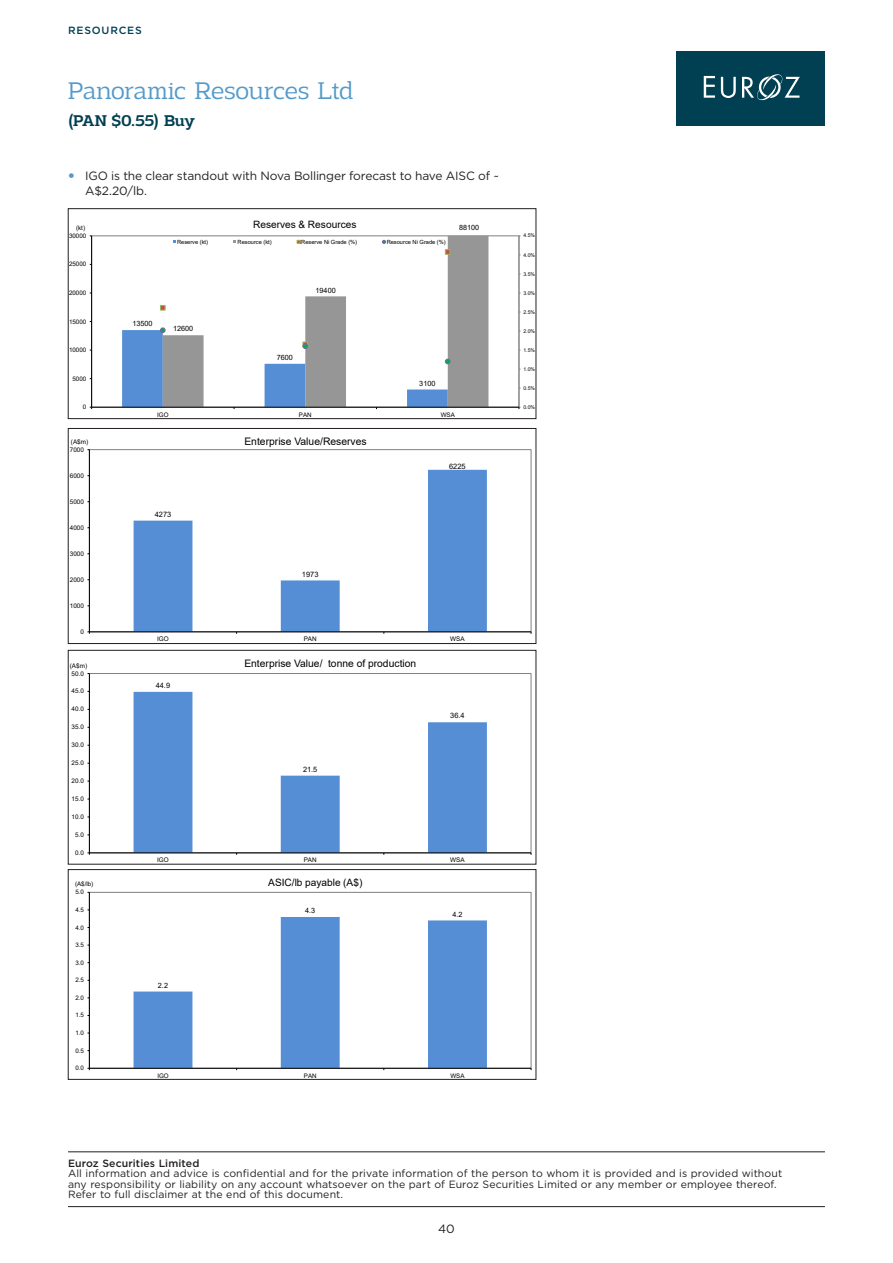
<style>
.page{position:relative;width:893px;height:1263px;background:#fff}
.page>*{position:absolute;margin:0;border:0;box-sizing:border-box;transform-origin:0 0}
.t1{font:300 25.5px "Adria Slab";letter-spacing:-.01em;color:#549aca}
.t2{font:500 16.5px "Adria Slab";letter-spacing:-.03em;color:#013f52}
.t3{font:12px/15px "Gotham";letter-spacing:-.015em;color:#231f20}
.t4{font:10.5px/10.5px "Gotham";letter-spacing:.01em;color:#231f20}
.t5{font:500 10.5px "Gotham";letter-spacing:.01em;color:#231f20}
.t6{font:500 10.5px "Gotham";letter-spacing:.08em;color:#013f52}
.t7{font:10.35px "Arial";color:#000}
.t8{font:10.05px "Arial";color:#000}
.t9{font:7.5px "Arial";color:#000}
.t10{font:7.35px "Arial";color:#000}
.t11{font:7.2px "Arial";color:#000}
.t12{font:6.3px "Arial";letter-spacing:.005em;color:#000}
.t13{font:6.15px "Arial";letter-spacing:.005em;color:#000}
.t14{font:5.7px "Arial";color:#000}
.t15{font:5.1px "Arial";color:#000}
</style>
<div class="page">
<div style="left:676px;top:51px;width:149px;height:74px;background:#013f52"></div>
<svg style="left:704px;top:76px;width:11px;height:22px"></svg>
<svg style="left:721px;top:77px;width:15px;height:21px"></svg>
<svg style="left:742px;top:74px;width:58px;height:26px"></svg>
<hr style="left:68px;top:1151px;width:757px;height:1px;background:#231f20">
<hr style="left:68px;top:1206px;width:757px;height:1px;background:#231f20">
<svg style="left:163px;top:236px;width:325px;height:171px"></svg>
<hr style="left:519px;top:236px;width:1px;height:171px;background:#868686">
<hr style="left:91px;top:236px;width:1px;height:171px;background:#000">
<hr style="left:92px;top:407px;width:427px;height:1px;background:#000">
<svg style="left:160px;top:305px;width:5px;height:5px"></svg>
<svg style="left:445px;top:249px;width:5px;height:5px"></svg>
<svg style="left:122px;top:328px;width:328px;height:81px"></svg>
<svg style="left:297px;top:240px;width:3px;height:4px"></svg>
<svg style="left:382px;top:240px;width:4px;height:4px"></svg>
<div style="left:68px;top:208px;width:468px;height:211px;border:1px solid #231f20"></div>
<svg style="left:134px;top:470px;width:353px;height:162px"></svg>
<hr style="left:89px;top:450px;width:1px;height:182px;background:#000">
<hr style="left:89px;top:632px;width:442px;height:1px;background:#000">
<div style="left:68px;top:428px;width:468px;height:216px;border:1px solid #231f20"></div>
<svg style="left:134px;top:692px;width:353px;height:161px"></svg>
<hr style="left:89px;top:673px;width:1px;height:180px;background:#000">
<hr style="left:89px;top:853px;width:442px;height:1px;background:#000">
<div style="left:68px;top:650px;width:468px;height:214px;border:1px solid #231f20"></div>
<div style="left:89px;top:892px;width:442px;height:176px;border:1px solid #808080"></div>
<svg style="left:134px;top:917px;width:353px;height:151px"></svg>
<hr style="left:89px;top:892px;width:1px;height:176px;background:#000">
<hr style="left:89px;top:1068px;width:442px;height:1px;background:#000">
<div style="left:68px;top:869px;width:468px;height:210px;border:1px solid #231f20"></div>
<p class="t6" style="left:68px;top:23px;width:75px">RESOURCES</p>
<h1 class="t1" style="left:68px;top:76px;width:287px">Panoramic Resources Ltd</h1>
<h2 class="t2" style="left:68px;top:111px;width:128px">(PAN $0.55) Buy</h2>
<p class="t3" style="left:85px;top:168px;width:415px">IGO is the clear standout with Nova Bollinger forecast to have AISC of ~<br>A$2.20/lb.</p>
<p class="t13" style="left:76px;top:223px;width:10px">(kt)</p>
<p class="t8" style="left:253px;top:218px;width:105px">Reserves &amp; Resources</p>
<p class="t14" style="left:177px;top:238px;width:33px">Reserve (kt)</p>
<p class="t14" style="left:238px;top:238px;width:36px">Resource (kt)</p>
<p class="t14" style="left:301px;top:238px;width:57px">Reserve Ni Grade (%)</p>
<p class="t14" style="left:387px;top:238px;width:61px">Resource Ni Grade (%)</p>
<p class="t13" style="left:69px;top:231px;width:19px">30000</p>
<p class="t13" style="left:69px;top:260px;width:19px">25000</p>
<p class="t13" style="left:69px;top:289px;width:19px">20000</p>
<p class="t13" style="left:69px;top:317px;width:19px">15000</p>
<p class="t13" style="left:69px;top:346px;width:19px">10000</p>
<p class="t13" style="left:72px;top:374px;width:15px">5000</p>
<p class="t13" style="left:83px;top:403px;width:5px">0</p>
<p class="t11" style="left:132px;top:319px;width:22px">13500</p>
<p class="t11" style="left:173px;top:324px;width:22px">12600</p>
<p class="t11" style="left:316px;top:285px;width:22px">19400</p>
<p class="t11" style="left:277px;top:352px;width:18px">7600</p>
<p class="t11" style="left:419px;top:378px;width:18px">3100</p>
<p class="t11" style="left:459px;top:223px;width:22px">88100</p>
<p class="t13" style="left:157px;top:410px;width:13px">IGO</p>
<p class="t13" style="left:299px;top:410px;width:14px">PAN</p>
<p class="t13" style="left:441px;top:410px;width:16px">WSA</p>
<p class="t12" style="left:71px;top:437px;width:19px">(A$m)</p>
<p class="t7" style="left:244px;top:435px;width:124px">Enterprise Value/Reserves</p>
<p class="t12" style="left:70px;top:445px;width:16px">7000</p>
<p class="t12" style="left:70px;top:471px;width:16px">6000</p>
<p class="t12" style="left:70px;top:497px;width:16px">5000</p>
<p class="t12" style="left:70px;top:523px;width:16px">4000</p>
<p class="t12" style="left:70px;top:549px;width:16px">3000</p>
<p class="t12" style="left:70px;top:575px;width:16px">2000</p>
<p class="t12" style="left:70px;top:601px;width:16px">1000</p>
<p class="t12" style="left:80px;top:627px;width:5px">0</p>
<p class="t9" style="left:155px;top:509px;width:18px">4273</p>
<p class="t9" style="left:302px;top:569px;width:18px">1973</p>
<p class="t9" style="left:449px;top:461px;width:18px">6225</p>
<p class="t12" style="left:157px;top:635px;width:13px">IGO</p>
<p class="t12" style="left:304px;top:635px;width:15px">PAN</p>
<p class="t12" style="left:450px;top:635px;width:16px">WSA</p>
<p class="t12" style="left:70px;top:661px;width:19px">(A$m)</p>
<p class="t7" style="left:244px;top:656px;width:173px">Enterprise Value/ tonne of production</p>
<p class="t12" style="left:72px;top:669px;width:14px">50.0</p>
<p class="t12" style="left:72px;top:687px;width:14px">45.0</p>
<p class="t12" style="left:72px;top:705px;width:14px">40.0</p>
<p class="t12" style="left:72px;top:723px;width:14px">35.0</p>
<p class="t12" style="left:72px;top:741px;width:14px">30.0</p>
<p class="t12" style="left:72px;top:759px;width:14px">25.0</p>
<p class="t12" style="left:72px;top:776px;width:14px">20.0</p>
<p class="t12" style="left:72px;top:794px;width:14px">15.0</p>
<p class="t12" style="left:72px;top:812px;width:14px">10.0</p>
<p class="t12" style="left:75px;top:830px;width:10px">5.0</p>
<p class="t12" style="left:75px;top:848px;width:10px">0.0</p>
<p class="t10" style="left:156px;top:680px;width:16px">44.9</p>
<p class="t10" style="left:303px;top:764px;width:16px">21.5</p>
<p class="t10" style="left:450px;top:711px;width:16px">36.4</p>
<p class="t12" style="left:157px;top:856px;width:13px">IGO</p>
<p class="t12" style="left:304px;top:856px;width:14px">PAN</p>
<p class="t12" style="left:450px;top:856px;width:16px">WSA</p>
<p class="t13" style="left:75px;top:879px;width:20px">(A$/lb)</p>
<p class="t8" style="left:268px;top:875px;width:96px">ASIC/lb payable (A$)</p>
<p class="t13" style="left:75px;top:888px;width:10px">5.0</p>
<p class="t13" style="left:75px;top:905px;width:10px">4.5</p>
<p class="t13" style="left:75px;top:923px;width:10px">4.0</p>
<p class="t13" style="left:75px;top:941px;width:10px">3.5</p>
<p class="t13" style="left:75px;top:958px;width:10px">3.0</p>
<p class="t13" style="left:75px;top:976px;width:10px">2.5</p>
<p class="t13" style="left:75px;top:993px;width:10px">2.0</p>
<p class="t13" style="left:75px;top:1011px;width:10px">1.5</p>
<p class="t13" style="left:75px;top:1029px;width:10px">1.0</p>
<p class="t13" style="left:75px;top:1046px;width:10px">0.5</p>
<p class="t13" style="left:75px;top:1064px;width:10px">0.0</p>
<p class="t11" style="left:158px;top:980px;width:12px">2.2</p>
<p class="t11" style="left:305px;top:905px;width:12px">4.3</p>
<p class="t11" style="left:452px;top:909px;width:12px">4.2</p>
<p class="t13" style="left:157px;top:1071px;width:13px">IGO</p>
<p class="t13" style="left:304px;top:1071px;width:14px">PAN</p>
<p class="t13" style="left:450px;top:1071px;width:16px">WSA</p>
<p class="t15" style="left:523px;top:232px;width:13px">4.5%</p>
<p class="t15" style="left:523px;top:251px;width:13px">4.0%</p>
<p class="t15" style="left:523px;top:270px;width:13px">3.5%</p>
<p class="t15" style="left:523px;top:289px;width:13px">3.0%</p>
<p class="t15" style="left:523px;top:308px;width:13px">2.5%</p>
<p class="t15" style="left:523px;top:327px;width:13px">2.0%</p>
<p class="t15" style="left:523px;top:346px;width:13px">1.5%</p>
<p class="t15" style="left:523px;top:365px;width:13px">1.0%</p>
<p class="t15" style="left:523px;top:384px;width:13px">0.5%</p>
<p class="t15" style="left:523px;top:403px;width:13px">0.0%</p>
<p class="t5" style="left:68px;top:1156px;width:133px">Euroz Securities Limited</p>
<p class="t4" style="left:68px;top:1168px;width:716px">All information and advice is confidential and for the private information of the person to whom it is provided and is provided without any responsibility or liability on any account whatsoever on the part of Euroz Securities Limited or any member or employee thereof.<br>Refer to full disclaimer at the end of this document.</p>
<p class="t3" style="left:438px;top:1221px;width:18px">40</p>
</div>
